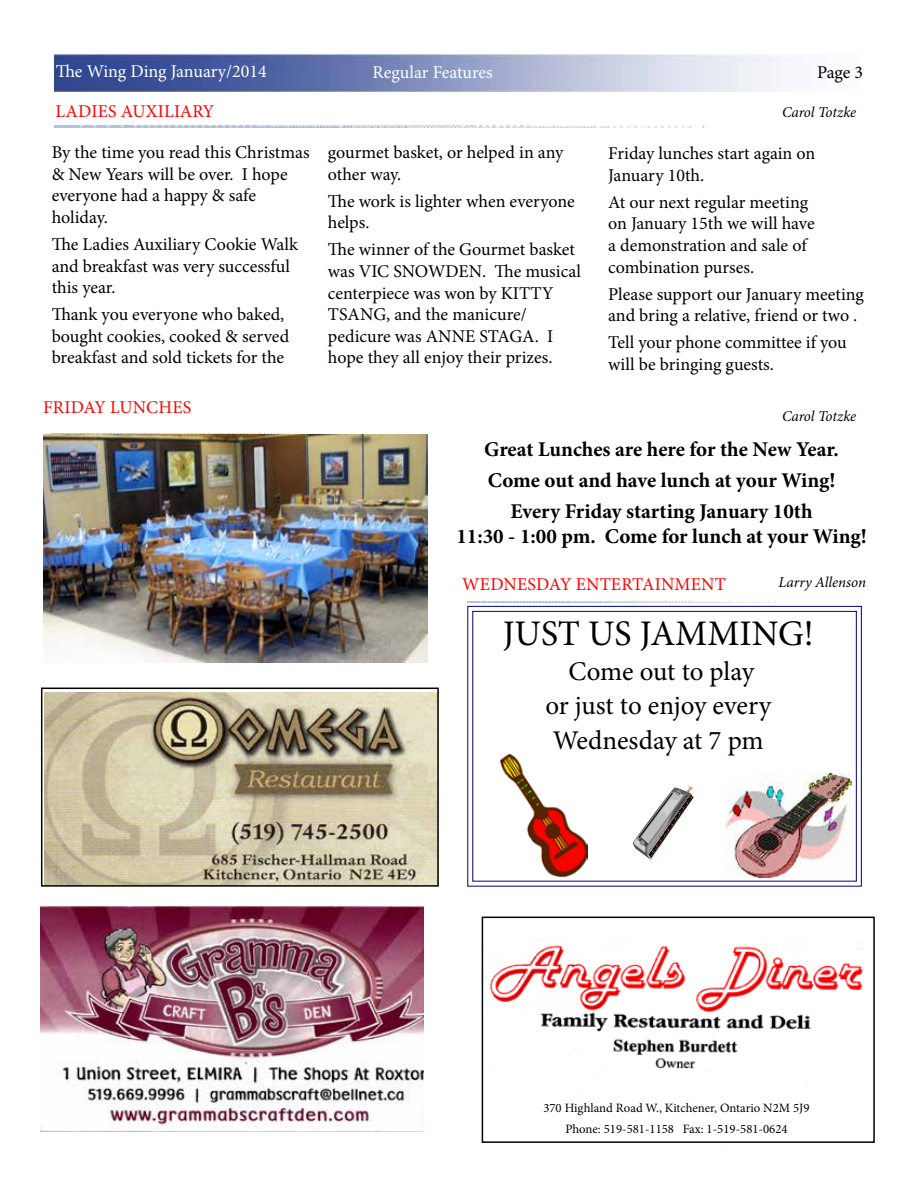
<style>
.page{position:relative;width:918px;height:1188px;background:#fff}
.page>*{position:absolute;margin:0;border:0;box-sizing:border-box;transform-origin:0 0}
.t1{font:36px "Minion Pro";color:#000}
.t2{font:27px/34.7px "Minion Pro";letter-spacing:-.005em;color:#000;text-align:center}
.t3{font:700 21px/30.6px "Minion Pro";letter-spacing:-.005em;color:#000;text-align:center}
.t4{font:18px/21.6px "Minion Pro";color:#000}
.t5{font:18px "Minion Pro";letter-spacing:.01em;color:#f00}
.t6{font:18px "Minion Pro";color:#fff}
.t7{font:italic 15px "Minion Pro";letter-spacing:-.005em;color:#000}
.t8{font:12.75px/20.7px "Minion Pro";color:#000;text-align:center}
</style>
<div class="page">
<img style="left:54px;top:54px;width:741px;height:38px">
<img style="left:467px;top:601px;width:309px;height:2px">
<img style="left:52px;top:433px;width:376px;height:2px">
<svg style="left:467px;top:605px;width:395px;height:282px"></svg>
<div style="left:472px;top:611px;width:385px;height:271px;border:1px solid #00007f"></div>
<img style="left:54px;top:125px;width:651px;height:3px">
<img style="left:43px;top:435px;width:385px;height:227px">
<svg style="left:621px;top:782px;width:88px;height:81px"></svg>
<img style="left:726px;top:773px;width:125px;height:104px">
<img style="left:481px;top:941px;width:382px;height:202px">
<div style="left:521px;top:1103px;width:310px;height:40px;background:#fff"></div>
<div style="left:482px;top:917px;width:393px;height:226px;border:2px solid #000"></div>
<img style="left:44px;top:693px;width:392px;height:191px">
<div style="left:41px;top:688px;width:398px;height:199px;border:2px solid #000"></div>
<img style="left:41px;top:905px;width:383px;height:226px">
<p class="t6" style="left:56px;top:59px;width:213px">The Wing Ding January/2014</p>
<p class="t6" style="left:373px;top:60px;width:122px">Regular Features</p>
<p class="t4" style="left:817px;top:61px;width:48px">Page 3</p>
<p class="t5" style="left:56px;top:99px;width:113px">Ladies Auxiliary</p>
<p class="t7" style="left:782px;top:102px;width:76px">Carol Totzke</p>
<p class="t4" style="left:52px;top:142px;width:260px">By the time you read this Christmas &amp; New Years will be over. I hope everyone had a happy &amp; safe holiday.</p>
<p class="t4" style="left:52px;top:233px;width:248px">The Ladies Auxiliary Cookie Walk and breakfast was very successful this year.</p>
<p class="t4" style="left:52px;top:304px;width:239px">Thank you everyone who baked, bought cookies, cooked &amp; served breakfast and sold tickets for the</p>
<p class="t5" style="left:43px;top:395px;width:89px">Friday Lunches</p>
<p class="t4" style="left:328px;top:142px;width:237px">gourmet basket, or helped in any other way.</p>
<p class="t4" style="left:328px;top:190px;width:249px">The work is lighter when everyone helps.</p>
<p class="t4" style="left:328px;top:239px;width:255px">The winner of the Gourmet basket was VIC SNOWDEN. The musical centerpiece was won by KITTY<br>TSANG, and the manicure/ pedicure was ANNE STAGA. I hope they all enjoy their prizes.</p>
<p class="t4" style="left:608px;top:143px;width:209px">Friday lunches start again on<br>January 10th.</p>
<p class="t4" style="left:608px;top:191px;width:208px">At our next regular meeting on January 15th we will have a demonstration and sale of combination purses.</p>
<p class="t4" style="left:608px;top:283px;width:257px">Please support our January meeting and bring a relative, friend or two .</p>
<p class="t4" style="left:608px;top:332px;width:240px">Tell your phone committee if you will be bringing guests.</p>
<p class="t7" style="left:782px;top:406px;width:76px">Carol Totzke</p>
<p class="t3" style="left:484px;top:434px;width:356px">Great Lunches are here for the New Year.<br>Come out and have lunch at your Wing!<br>Every Friday starting January 10th</p>
<p class="t3" style="left:456px;top:521px;width:412px">11:30 - 1:00 pm. Come for lunch at your Wing!</p>
<p class="t5" style="left:462px;top:572px;width:137px">Wednesday Entertainment</p>
<p class="t7" style="left:779px;top:572px;width:89px">Larry Allenson</p>
<h1 class="t1" style="left:503px;top:609px;width:313px">JUST US JAMMING!</h1>
<h2 class="t2" style="left:545px;top:654px;width:227px">Come out to play<br>or just to enjoy every<br>Wednesday at 7 pm</h2>
<p class="t8" style="left:543px;top:1097px;width:268px">370 Highland Road W., Kitchener, Ontario N2M 5J9<br>Phone: 519-581-1158 Fax: 1-519-581-0624</p>
</div>
